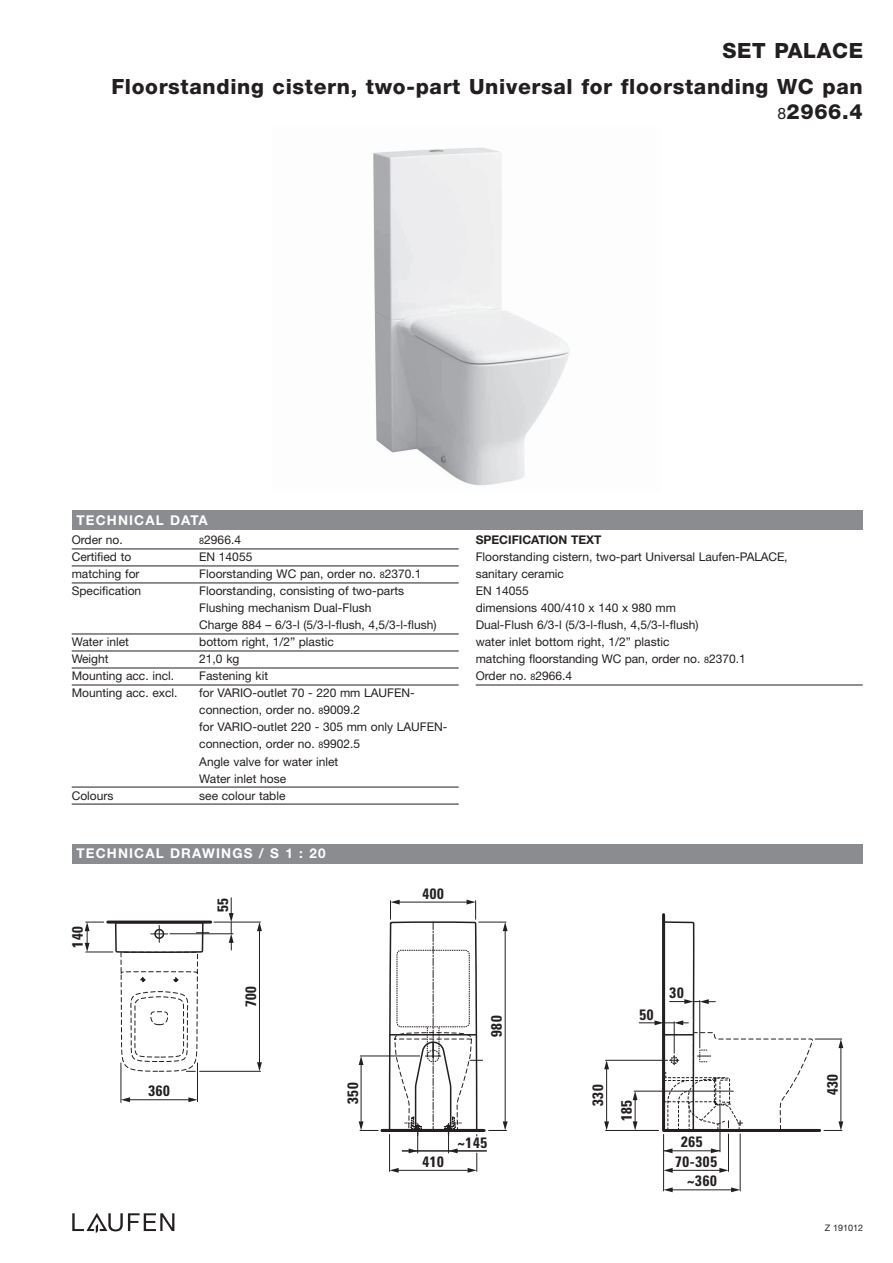
<style>
.page{position:relative;width:893px;height:1263px;background:#fff}
.page>*{position:absolute;margin:0;border:0;box-sizing:border-box;transform-origin:0 0}
.t1{font:800 21px/25.5px "Helvetica Neue";letter-spacing:.03em;color:#231f20;text-align:right}
.t2{font:700 condensed 15px/19.5px "Univers";letter-spacing:.05em;color:#231f20;text-align:right}
.t3{font:700 13.5px "Helvetica Neue";letter-spacing:.085em;color:#fff}
.t4{font:12px/17px "Helvetica Neue";color:#231f20}
.t5{font:700 12px "Helvetica Neue";color:#231f20}
.t6{font:9px "Helvetica Neue";color:#231f20}
.s1{font-weight:400;font-size:15.75px}
.s2{font-size:9px}
</style>
<div class="page">
<hr style="left:389px;top:1134px;width:1px;height:37px;background:#231f20">
<hr style="left:360px;top:1056px;width:60px;height:1px;background:#231f20">
<svg style="left:359px;top:1056px;width:4px;height:9px"></svg>
<hr style="left:361px;top:1065px;width:1px;height:56px;background:#231f20">
<svg style="left:359px;top:1121px;width:19px;height:10px"></svg>
<svg style="left:388px;top:633px;width:90px;height:496px"></svg>
<hr style="left:170px;top:933px;width:63px;height:1px;background:#231f20">
<svg style="left:229px;top:898px;width:5px;height:52px"></svg>
<hr style="left:108px;top:920px;width:103px;height:3px;background:#231f20">
<hr style="left:200px;top:1071px;width:60px;height:1px;background:#231f20">
<svg style="left:257px;top:1062px;width:5px;height:9px"></svg>
<svg style="left:257px;top:922px;width:5px;height:9px"></svg>
<hr style="left:259px;top:930px;width:1px;height:133px;background:#231f20">
<hr style="left:214px;top:922px;width:46px;height:1px;background:#231f20">
<hr style="left:382px;top:1129px;width:102px;height:3px;background:#231f20">
<hr style="left:606px;top:1130px;width:52px;height:1px;background:#231f20">
<hr style="left:663px;top:1134px;width:1px;height:57px;background:#231f20">
<svg style="left:663px;top:1148px;width:9px;height:5px"></svg>
<svg style="left:711px;top:1148px;width:9px;height:5px"></svg>
<hr style="left:663px;top:1150px;width:57px;height:1px;background:#231f20">
<hr style="left:728px;top:1134px;width:1px;height:37px;background:#231f20">
<svg style="left:664px;top:1168px;width:9px;height:5px"></svg>
<svg style="left:719px;top:1168px;width:9px;height:5px"></svg>
<hr style="left:672px;top:1170px;width:48px;height:1px;background:#231f20">
<hr style="left:740px;top:1134px;width:1px;height:57px;background:#231f20">
<svg style="left:664px;top:1187px;width:9px;height:5px"></svg>
<svg style="left:731px;top:1187px;width:9px;height:5px"></svg>
<hr style="left:672px;top:1189px;width:60px;height:1px;background:#231f20">
<hr style="left:720px;top:1104px;width:1px;height:48px;background:#231f20">
<svg style="left:390px;top:900px;width:118px;height:273px"></svg>
<hr style="left:606px;top:1060px;width:61px;height:1px;background:#231f20">
<svg style="left:604px;top:1060px;width:5px;height:9px"></svg>
<svg style="left:604px;top:1121px;width:5px;height:9px"></svg>
<hr style="left:606px;top:1069px;width:1px;height:52px;background:#231f20">
<svg style="left:633px;top:913px;width:210px;height:220px"></svg>
<div style="left:670px;top:1056px;width:8px;height:8px;border:2px dashed #231f20;border-radius:50%"></div>
<svg style="left:72px;top:920px;width:137px;height:314px"></svg>
<div style="left:72px;top:844px;width:791px;height:19px;background:#8a8c8f"></div>
<div style="left:72px;top:510px;width:791px;height:19px;background:#8a8c8f"></div>
<img style="left:373px;top:147px;width:197px;height:339px">
<hr style="left:72px;top:549px;width:387px;height:1px;background:#231f20">
<hr style="left:72px;top:566px;width:387px;height:1px;background:#231f20">
<hr style="left:72px;top:583px;width:387px;height:1px;background:#231f20">
<hr style="left:72px;top:634px;width:387px;height:1px;background:#231f20">
<hr style="left:72px;top:651px;width:387px;height:1px;background:#231f20">
<hr style="left:72px;top:668px;width:387px;height:1px;background:#231f20">
<hr style="left:72px;top:685px;width:387px;height:1px;background:#231f20">
<hr style="left:72px;top:787px;width:387px;height:1px;background:#231f20">
<hr style="left:72px;top:804px;width:387px;height:1px;background:#231f20">
<hr style="left:476px;top:685px;width:387px;height:1px;background:#231f20">
<h1 class="t1" style="left:722px;top:39px;width:142px">SET PALACE</h1>
<h1 class="t1" style="left:111px;top:75px;width:753px">Floorstanding cistern, two-part Universal for floorstanding WC pan<br><span class="s1">8</span>2966.4</h1>
<p class="t3" style="left:77px;top:515px;width:133px">TECHNICAL DATA</p>
<p class="t4" style="left:72px;top:533px;width:53px">Order no.</p>
<p class="t4" style="left:199px;top:533px;width:43px"><span class="s2">8</span>2966.4</p>
<p class="t4" style="left:72px;top:550px;width:61px">Certified to</p>
<p class="t4" style="left:199px;top:550px;width:55px">EN 14055</p>
<p class="t4" style="left:72px;top:567px;width:69px">matching for</p>
<p class="t4" style="left:199px;top:567px;width:224px">Floorstanding WC pan, order no. <span class="s2">8</span>2370.1</p>
<p class="t4" style="left:72px;top:584px;width:71px">Specification</p>
<p class="t4" style="left:199px;top:584px;width:239px">Floorstanding, consisting of two-parts<br>Flushing mechanism Dual-Flush<br>Charge 884 – 6/3-l (5/3-l-flush, 4,5/3-l-flush)</p>
<p class="t4" style="left:72px;top:635px;width:59px">Water inlet</p>
<p class="t4" style="left:199px;top:635px;width:136px">bottom right, 1/2” plastic</p>
<p class="t4" style="left:72px;top:652px;width:38px">Weight</p>
<p class="t4" style="left:199px;top:652px;width:42px">21,0 kg</p>
<p class="t4" style="left:72px;top:669px;width:104px">Mounting acc. incl.</p>
<p class="t4" style="left:199px;top:669px;width:70px">Fastening kit</p>
<p class="t4" style="left:72px;top:686px;width:107px">Mounting acc. excl.</p>
<p class="t4" style="left:199px;top:686px;width:250px">for VARIO-outlet 70 - 220 mm LAUFEN&shy;connection, order no. <span class="s2">8</span>9009.2<br>for VARIO-outlet 220 - 305 mm only LAUFEN&shy;connection, order no. <span class="s2">8</span>9902.5<br>Angle valve for water inlet<br>Water inlet hose</p>
<p class="t4" style="left:72px;top:788px;width:43px">Colours</p>
<p class="t4" style="left:199px;top:788px;width:88px">see colour table</p>
<p class="t3" style="left:77px;top:849px;width:250px">TECHNICAL DRAWINGS / S 1 : 20</p>
<p class="t2" style="left:69px;top:948px;width:23px;rotate:-90deg">140</p>
<p class="t2" style="left:214px;top:912px;width:16px;rotate:-90deg">55</p>
<p class="t2" style="left:243px;top:1007px;width:23px;rotate:-90deg">700</p>
<p class="t2" style="left:422px;top:885px;width:23px">400</p>
<p class="t5" style="left:476px;top:536px;width:127px">SPECIFICATION TEXT</p>
<p class="t4" style="left:476px;top:550px;width:313px">Floorstanding cistern, two-part Universal Laufen-PALACE, sanitary ceramic<br>EN 14055<br>dimensions 400/410 x 140 x 980 mm<br>Dual-Flush 6/3-l (5/3-l-flush, 4,5/3-l-flush)<br>water inlet bottom right, 1/2” plastic<br>matching floorstanding WC pan, order no. <span class="s2">8</span>2370.1<br>Order no. <span class="s2">8</span>2966.4</p>
<p class="t2" style="left:488px;top:1037px;width:23px;rotate:-90deg">980</p>
<p class="t2" style="left:639px;top:1006px;width:16px">50</p>
<p class="t2" style="left:670px;top:985px;width:16px">30</p>
<p class="t2" style="left:148px;top:1083px;width:23px">360</p>
<p class="t2" style="left:824px;top:1095px;width:23px;rotate:-90deg">430</p>
<p class="t2" style="left:345px;top:1104px;width:23px;rotate:-90deg">350</p>
<p class="t2" style="left:590px;top:1106px;width:23px;rotate:-90deg">330</p>
<p class="t2" style="left:618px;top:1121px;width:23px;rotate:-90deg">185</p>
<p class="t2" style="left:422px;top:1153px;width:23px">410</p>
<p class="t2" style="left:457px;top:1134px;width:31px">~145</p>
<p class="t2" style="left:681px;top:1134px;width:23px">265</p>
<p class="t2" style="left:675px;top:1153px;width:44px">70-305 ~360</p>
<p class="t6" style="left:825px;top:1224px;width:40px">Z 191012</p>
</div>
